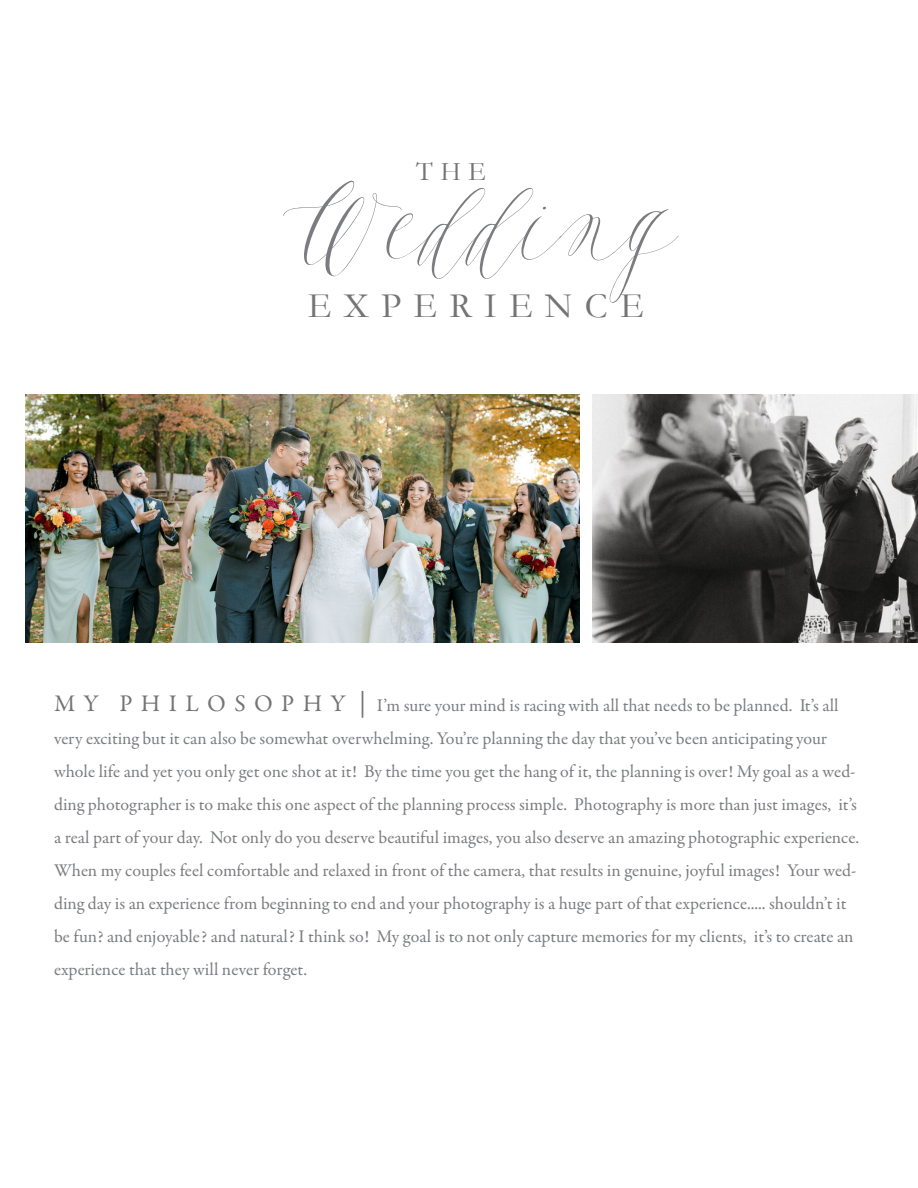
<style>
.page{position:relative;width:918px;height:1188px;background:#fff}
.page>*{position:absolute;margin:0;border:0;box-sizing:border-box;transform-origin:0 0}
.t1{font:102px "Feast";color:#7a7c7f}
.t2{font:36px "Garamond";letter-spacing:.34em;color:#757474}
.t3{font:27px "Garamond";color:#757474}
.t4{font:18px/33px "Garamond Premr Pro";color:#7a7c7f}
.s1{font-size:24px;color:#757474}
.s2{font-size:27px;color:#757474}
</style>
<div class="page">
<img style="left:593px;top:394px;width:325px;height:248px">
<img style="left:25px;top:394px;width:555px;height:248px">
<p class="t3" style="left:416px;top:155px;width:71px">THE</p>
<p class="t1" style="left:293px;top:165px;width:374px">Wedding</p>
<p class="t2" style="left:308px;top:284px;width:337px">EXPERIENCE</p>
<p class="t4" style="left:54px;top:689px;width:807px"><span class="s1">M Y P H I L O S O P H Y</span> <span class="s2">|</span> I’m sure your mind is racing with all that needs to be planned. It’s all very exciting but it can also be somewhat overwhelming. You’re planning the day that you’ve been anticipating your whole life and yet you only get one shot at it! By the time you get the hang of it, the planning is over! My goal as a wed&shy;ding photographer is to make this one aspect of the planning process simple. Photography is more than just images, it’s a real part of your day. Not only do you deserve beautiful images, you also deserve an amazing photographic experience.<br>When my couples feel comfortable and relaxed in front of the camera, that results in genuine, joyful images! Your wed&shy;ding day is an experience from beginning to end and your photography is a huge part of that experience..... shouldn’t it be fun? and enjoyable? and natural? I think so! My goal is to not only capture memories for my clients, it’s to create an experience that they will never forget.</p>
</div>
